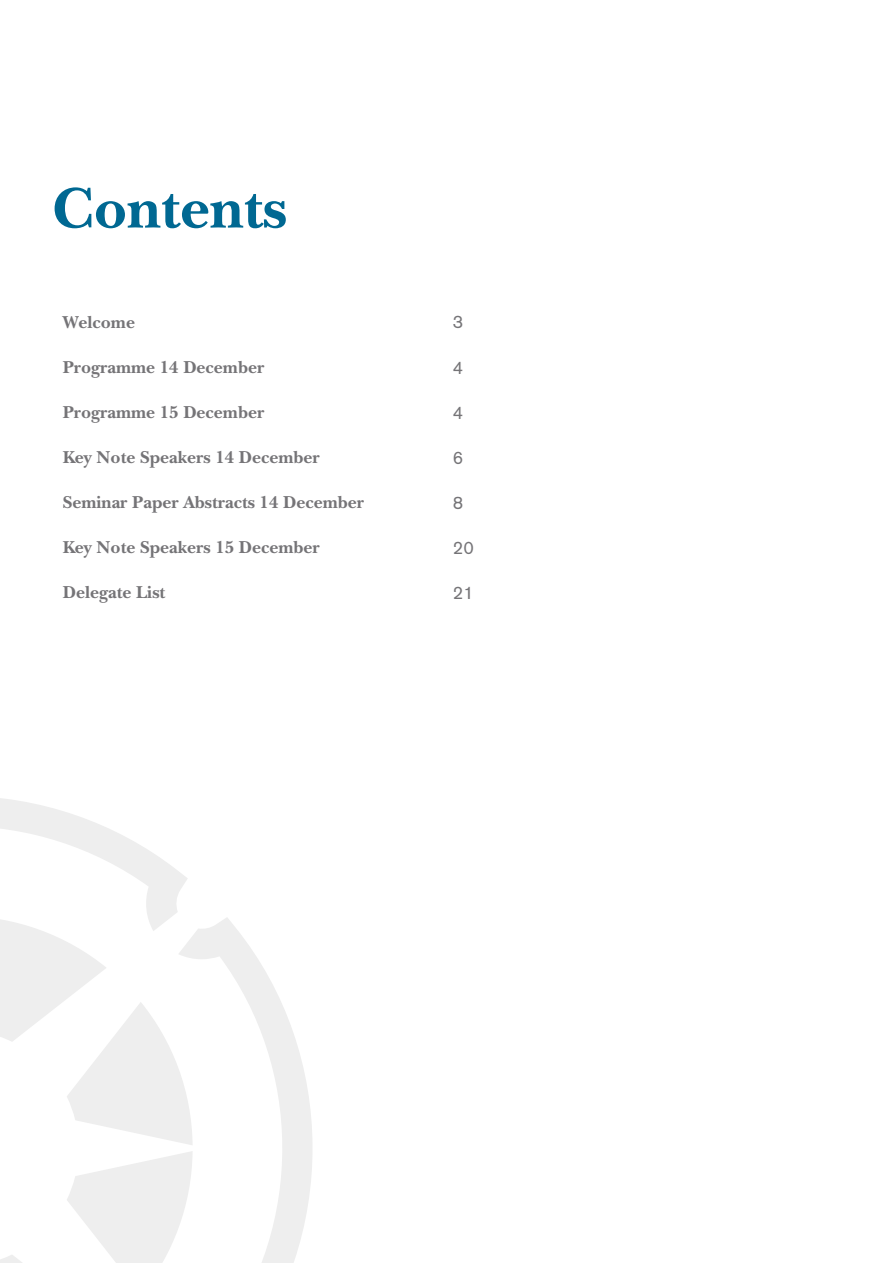
<style>
.page{position:relative;width:893px;height:1263px;background:#fff}
.page>*{position:absolute;margin:0;border:0;box-sizing:border-box;transform-origin:0 0}
.t1{font:700 60px "New Baskerville LT";color:#006892}
.t2{font:700 18px "New Baskerville LT";color:#757477}
.t3{font:18px "Akzidenz Grotesk BQ";color:#757477}
</style>
<div class="page">
<svg style="left:0;top:798px;width:312px;height:465px"></svg>
<h1 class="t1" style="left:52px;top:173px;width:237px">Contents</h1>
<p class="t2" style="left:63px;top:311px;width:74px">Welcome</p>
<p class="t2" style="left:63px;top:356px;width:203px">Programme 14 December</p>
<p class="t2" style="left:63px;top:401px;width:203px">Programme 15 December</p>
<p class="t2" style="left:63px;top:446px;width:259px">Key Note Speakers 14 December</p>
<p class="t2" style="left:63px;top:491px;width:303px">Seminar Paper Abstracts 14 December</p>
<p class="t2" style="left:63px;top:536px;width:259px">Key Note Speakers 15 December</p>
<p class="t2" style="left:63px;top:581px;width:104px">Delegate List</p>
<p class="t3" style="left:453px;top:311px;width:12px">3</p>
<p class="t3" style="left:453px;top:356px;width:12px">4</p>
<p class="t3" style="left:453px;top:401px;width:12px">4</p>
<p class="t3" style="left:453px;top:446px;width:12px">6</p>
<p class="t3" style="left:453px;top:491px;width:12px">8</p>
<p class="t3" style="left:453px;top:536px;width:22px">20</p>
<p class="t3" style="left:453px;top:581px;width:22px">21</p>
</div>
